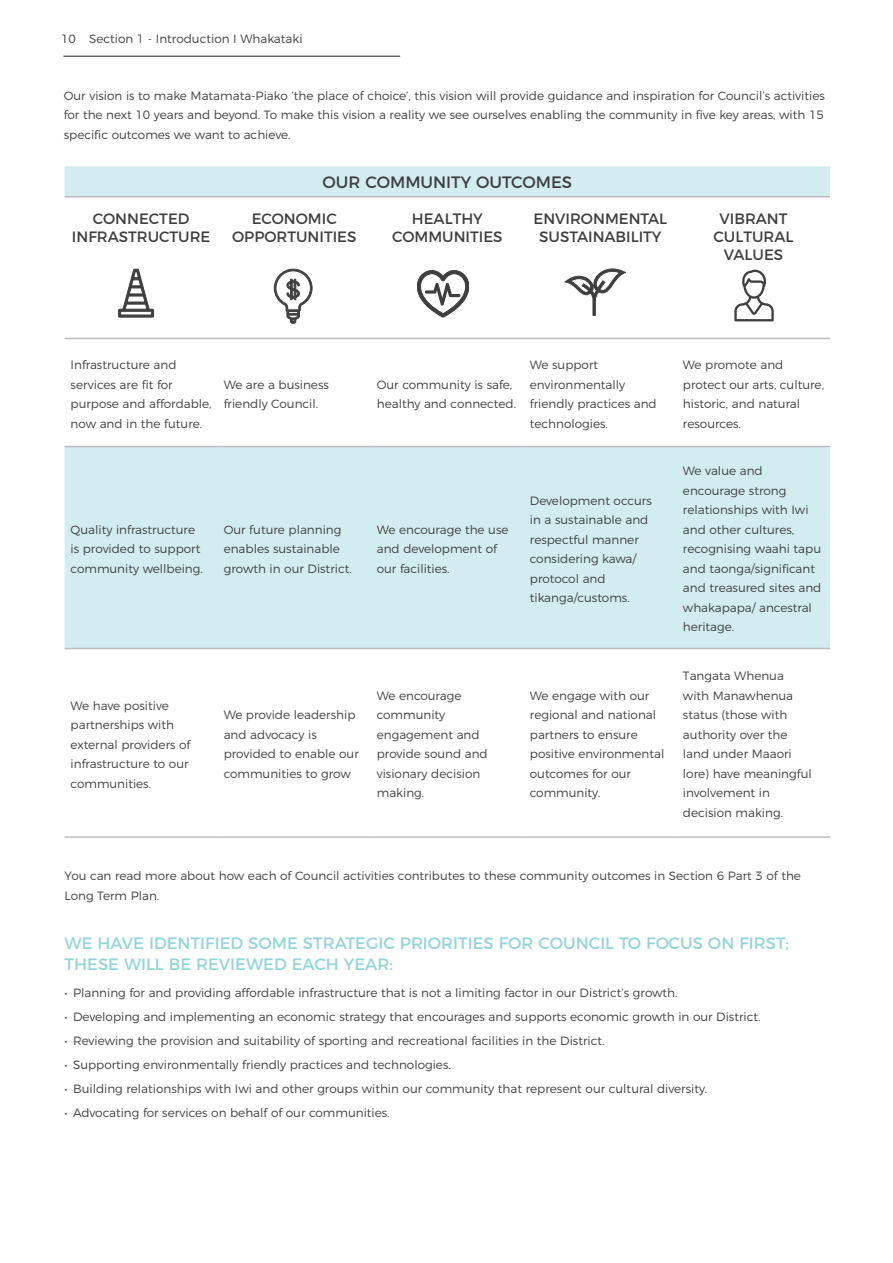
<style>
.page{position:relative;width:893px;height:1263px;background:#fff}
.page>*{position:absolute;margin:0;border:0;box-sizing:border-box;transform-origin:0 0}
.Headline_5{font:16.5px/21px "Montserrat";color:#93d5da}
.Headline_5-2{font:16.5px "Montserrat";color:#3e3e3f}
.Heading_6{font:15px/18px "Montserrat";color:#3e3e3f;text-align:center}
.Body_Text{font:300 12px/19.5px "Montserrat";color:#3e3e3f}
.Normal_Bullets{font:300 12px/19.5px "Montserrat";color:#3e3e3f}
</style>
<div class="page">
<svg style="left:65px;top:166px;width:765px;height:482px"></svg>
<hr style="left:65px;top:196px;width:153px;height:1px;background:#bcbdc0">
<hr style="left:218px;top:196px;width:153px;height:1px;background:#bcbdc0">
<hr style="left:371px;top:196px;width:153px;height:1px;background:#bcbdc0">
<hr style="left:524px;top:196px;width:153px;height:1px;background:#bcbdc0">
<hr style="left:677px;top:196px;width:153px;height:1px;background:#bcbdc0">
<hr style="left:65px;top:338px;width:153px;height:1px;background:#bcbdc0">
<hr style="left:218px;top:338px;width:153px;height:1px;background:#bcbdc0">
<hr style="left:371px;top:338px;width:153px;height:1px;background:#bcbdc0">
<hr style="left:524px;top:338px;width:153px;height:1px;background:#bcbdc0">
<hr style="left:677px;top:338px;width:153px;height:1px;background:#bcbdc0">
<hr style="left:65px;top:446px;width:153px;height:1px;background:#bcbdc0">
<hr style="left:218px;top:446px;width:153px;height:1px;background:#bcbdc0">
<hr style="left:371px;top:446px;width:153px;height:1px;background:#bcbdc0">
<hr style="left:524px;top:446px;width:153px;height:1px;background:#bcbdc0">
<hr style="left:677px;top:446px;width:153px;height:1px;background:#bcbdc0">
<hr style="left:65px;top:648px;width:153px;height:1px;background:#bcbdc0">
<hr style="left:218px;top:648px;width:153px;height:1px;background:#bcbdc0">
<hr style="left:371px;top:648px;width:153px;height:1px;background:#bcbdc0">
<hr style="left:524px;top:648px;width:153px;height:1px;background:#bcbdc0">
<hr style="left:677px;top:648px;width:153px;height:1px;background:#bcbdc0">
<hr style="left:65px;top:836px;width:153px;height:2px;background:#bcbdc0">
<hr style="left:218px;top:836px;width:153px;height:2px;background:#bcbdc0">
<hr style="left:371px;top:836px;width:153px;height:2px;background:#bcbdc0">
<hr style="left:524px;top:836px;width:153px;height:2px;background:#bcbdc0">
<hr style="left:677px;top:836px;width:153px;height:2px;background:#bcbdc0">
<svg style="left:118px;top:269px;width:36px;height:49px"></svg>
<svg style="left:274px;top:269px;width:38px;height:55px"></svg>
<svg style="left:417px;top:270px;width:52px;height:47px"></svg>
<svg style="left:565px;top:269px;width:61px;height:46px"></svg>
<svg style="left:734px;top:270px;width:40px;height:51px"></svg>
<hr style="left:63px;top:56px;width:337px;height:1px;background:#231f20">
<p class="Body_Text" style="left:61px;top:28px;width:243px">10 Section 1 - Introduction I Whakataki</p>
<p class="Body_Text" style="left:64px;top:85px;width:763px;text-align:justify">Our vision is to make Matamata-Piako ‘the place of choice’, this vision will provide guidance and inspiration for Council’s activities for the next 10 years and beyond. To make this vision a reality we see ourselves enabling the community in five key areas, with 15 specific outcomes we want to achieve.</p>
<p class="Headline_5-2" style="left:323px;top:169px;width:251px">OUR COMMUNITY OUTCOMES</p>
<p class="Heading_6" style="left:72px;top:208px;width:140px">CONNECTED<br>INFRASTRUCTURE</p>
<p class="Heading_6" style="left:232px;top:208px;width:126px">ECONOMIC<br>OPPORTUNITIES</p>
<p class="Heading_6" style="left:392px;top:208px;width:112px">HEALTHY<br>COMMUNITIES</p>
<p class="Heading_6" style="left:533px;top:208px;width:135px">ENVIRONMENTAL<br>SUSTAINABILITY</p>
<p class="Heading_6" style="left:713px;top:208px;width:81px">VIBRANT<br>CULTURAL<br>VALUES</p>
<p class="Body_Text" style="left:71px;top:354px;width:142px">Infrastructure and services are fit for purpose and affordable, now and in the future.</p>
<p class="Body_Text" style="left:224px;top:373px;width:107px">We are a business friendly Council.</p>
<p class="Body_Text" style="left:377px;top:373px;width:141px">Our community is safe, healthy and connected.</p>
<p class="Body_Text" style="left:530px;top:354px;width:128px">We support environmentally friendly practices and technologies.</p>
<p class="Body_Text" style="left:683px;top:354px;width:143px">We promote and protect our arts, culture, historic, and natural resources.</p>
<p class="Body_Text" style="left:71px;top:519px;width:134px">Quality infrastructure is provided to support community wellbeing.</p>
<p class="Body_Text" style="left:224px;top:519px;width:130px">Our future planning enables sustainable growth in our District.</p>
<p class="Body_Text" style="left:377px;top:519px;width:133px">We encourage the use and development of our facilities.</p>
<p class="Body_Text" style="left:530px;top:489px;width:123px">Development occurs in a sustainable and respectful manner considering kawa/ protocol and tikanga/customs.</p>
<p class="Body_Text" style="left:683px;top:460px;width:140px">We value and encourage strong relationships with Iwi and other cultures, recognising waahi tapu and taonga/significant and treasured sites and whakapapa/ ancestral heritage.</p>
<p class="Body_Text" style="left:71px;top:695px;width:121px">We have positive partnerships with external providers of infrastructure to our communities.</p>
<p class="Body_Text" style="left:224px;top:704px;width:137px">We provide leadership and advocacy is provided to enable our communities to grow</p>
<p class="Body_Text" style="left:377px;top:685px;width:112px">We encourage community engagement and provide sound and visionary decision making.</p>
<p class="Body_Text" style="left:530px;top:685px;width:136px">We engage with our regional and national partners to ensure positive environmental outcomes for our community.</p>
<p class="Body_Text" style="left:683px;top:665px;width:130px">Tangata Whenua with Manawhenua status (those with authority over the land under Maaori lore) have meaningful involvement in decision making.</p>
<p class="Normal_Bullets" style="left:65px;top:865px;width:738px">You can read more about how each of Council activities contributes to these community outcomes in Section 6 Part 3 of the<br>Long Term Plan.</p>
<p class="Headline_5" style="left:65px;top:931px;width:726px">WE HAVE IDENTIFIED SOME STRATEGIC PRIORITIES FOR COUNCIL TO FOCUS ON FIRST;<br>THESE WILL BE REVIEWED EACH YEAR:</p>
<p class="Normal_Bullets" style="left:65px;top:982px;width:614px">• Planning for and providing affordable infrastructure that is not a limiting factor in our District’s growth.</p>
<p class="Normal_Bullets" style="left:65px;top:1006px;width:697px">• Developing and implementing an economic strategy that encourages and supports economic growth in our District.</p>
<p class="Normal_Bullets" style="left:65px;top:1030px;width:541px">• Reviewing the provision and suitability of sporting and recreational facilities in the District.</p>
<p class="Normal_Bullets" style="left:65px;top:1054px;width:388px">• Supporting environmentally friendly practices and technologies.</p>
<p class="Normal_Bullets" style="left:65px;top:1078px;width:644px">• Building relationships with Iwi and other groups within our community that represent our cultural diversity.</p>
<p class="Normal_Bullets" style="left:65px;top:1102px;width:327px">• Advocating for services on behalf of our communities.</p>
</div>
